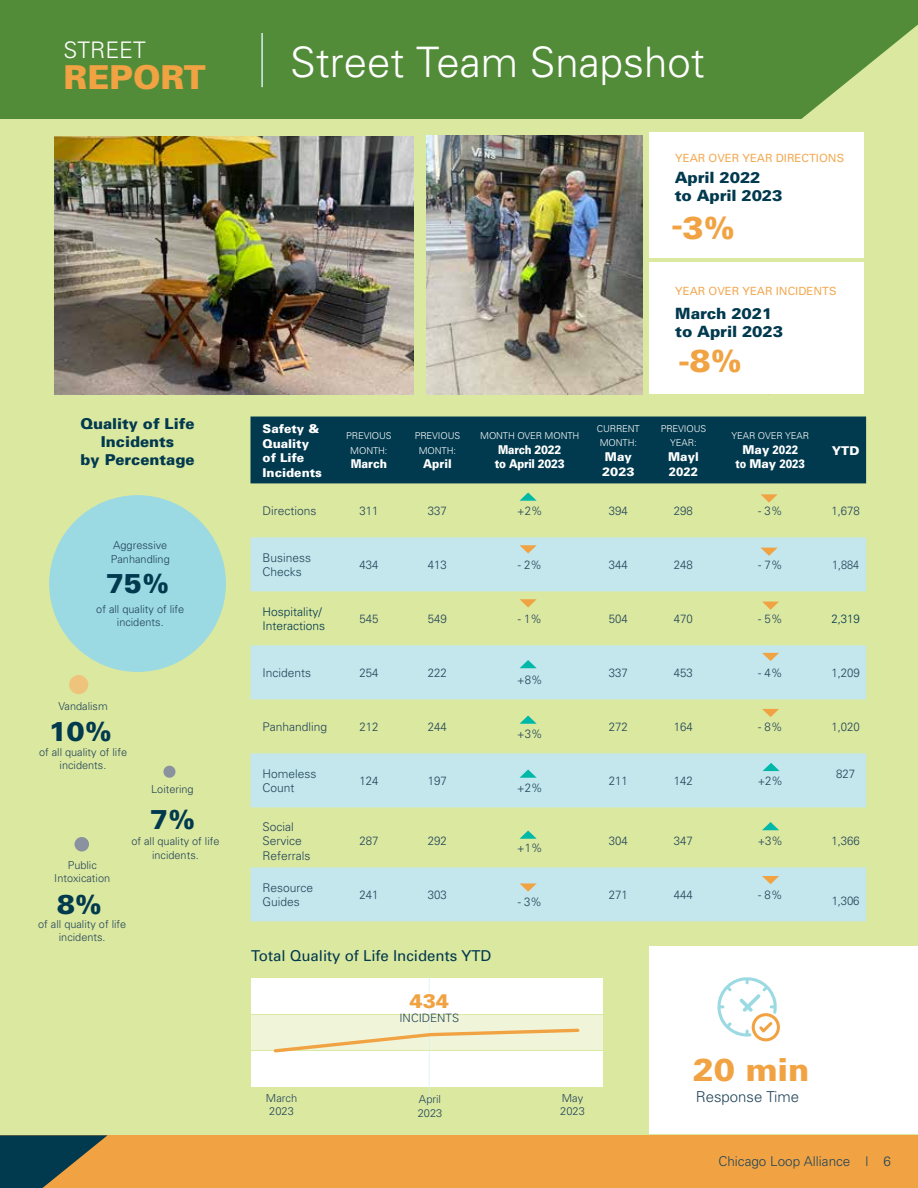
<style>
.page{position:relative;width:918px;height:1188px;background:#fff}
.page>*{position:absolute;margin:0;border:0;box-sizing:border-box;transform-origin:0 0}
.t1{font:300 42px "Univers";color:#fff}
.t2{font:900 33px "Univers";color:#f1a343}
.t3{font:900 31.8px "Univers";color:#f1a343}
.t4{font:900 27.3px "Univers";color:#01394e}
.t5{font:300 22.8px "Univers";color:#fff}
.t6{font:900 19.8px "Univers";color:#f1a343}
.t7{font:900 15.6px/18.6px "Univers";letter-spacing:-.01em;color:#01394e}
.t8{font:900 15px/18px "Univers";color:#01394e;text-align:center}
.t9{font:15px "Univers";color:#01394e}
.t10{font:300 15px "Univers";color:#224459}
.t11{font:300 13.5px "Univers";color:#224459}
.t12{font:900 12.15px/14.5px "Univers";color:#fff}
.t13{font:900 12.15px/14.5px "Univers";letter-spacing:-.025em;color:#fff;scale:.85 1}
.t14{font:900 12.15px "Univers";color:#fff;scale:.9 1}
.t15{font:300 12px "Univers";color:#224459;scale:.95 1}
.t16{font:300 12px/14.4px "Univers";color:#224459}
.t17{font:300 12px/14.4px "Univers";color:#01394e}
.t18{font:300 12px "Univers";color:#224459;scale:.9 1}
.t19{font:300 12px "Univers";color:#01394e;scale:.95 1}
.t20{font:300 11.55px "Univers";color:#224459}
.t21{font:11.25px "Univers";color:#f3ab56}
.t22{font:300 11.1px/13.2px "Univers";color:#224459}
.t23{font:300 10.95px/13px "Univers";color:#224459;text-align:center}
.t24{font:300 9.45px/14.5px "Univers";letter-spacing:-.01em;color:#fff;text-align:center}
</style>
<div class="page">
<div style="left:0;top:0;width:918px;height:1177px;background:#dbe8a0"></div>
<div style="left:0;top:1135px;width:918px;height:53px;background:#f1a343"></div>
<svg style="left:0;top:1135px;width:108px;height:53px"></svg>
<div style="left:0;top:0;width:918px;height:119px;background:#528c39"></div>
<svg style="left:731px;top:25px;width:187px;height:238px;fill:#dbe8a0"></svg>
<div style="left:250px;top:417px;width:616px;height:66px;background:#01394e"></div>
<svg style="left:250px;top:537px;width:616px;height:270px;fill:#c3e7ed"></svg>
<svg style="left:761px;top:494px;width:17px;height:9px"></svg>
<svg style="left:761px;top:548px;width:17px;height:8px"></svg>
<svg style="left:762px;top:709px;width:17px;height:8px"></svg>
<hr style="left:261px;top:33px;width:2px;height:54px;background:#d5eef2">
<div style="left:49px;top:495px;width:177px;height:177px;background:#9bd9e3;border-radius:50%"></div>
<svg style="left:520px;top:492px;width:17px;height:9px"></svg>
<div style="left:650px;top:263px;width:214px;height:131px;background:#fff"></div>
<div style="left:650px;top:132px;width:214px;height:126px;background:#fff"></div>
<div style="left:649px;top:946px;width:269px;height:188px;background:#fff"></div>
<svg style="left:717px;top:977px;width:63px;height:64px"></svg>
<div style="left:69px;top:675px;width:19px;height:19px;background:#eec47c;border-radius:50%"></div>
<div style="left:75px;top:837px;width:14px;height:14px;background:#8a92a0;border-radius:50%"></div>
<div style="left:251px;top:1015px;width:352px;height:35px;background:#f0f5d9"></div>
<div style="left:251px;top:978px;width:352px;height:36px;background:#fff"></div>
<div style="left:251px;top:1051px;width:352px;height:36px;background:#fff"></div>
<hr style="left:429px;top:976px;width:1px;height:130px;background:#d5eef2">
<svg style="left:273px;top:1027px;width:307px;height:28px"></svg>
<svg style="left:520px;top:831px;width:17px;height:8px"></svg>
<svg style="left:520px;top:716px;width:17px;height:8px"></svg>
<svg style="left:520px;top:660px;width:17px;height:8px"></svg>
<svg style="left:762px;top:602px;width:17px;height:8px"></svg>
<div style="left:250px;top:867px;width:616px;height:54px;background:#c3e7ed"></div>
<svg style="left:762px;top:653px;width:17px;height:8px"></svg>
<svg style="left:520px;top:770px;width:17px;height:8px"></svg>
<svg style="left:520px;top:599px;width:17px;height:9px"></svg>
<svg style="left:520px;top:545px;width:17px;height:9px"></svg>
<div style="left:163px;top:766px;width:13px;height:12px;background:#8a92a0;border-radius:50%"></div>
<svg style="left:763px;top:763px;width:17px;height:8px"></svg>
<svg style="left:762px;top:822px;width:17px;height:8px"></svg>
<img style="left:427px;top:135px;width:215px;height:259px">
<img style="left:54px;top:136px;width:359px;height:258px">
<h3 class="t5" style="left:64px;top:36px;width:84px">STREET</h3>
<h2 class="t2" style="left:64px;top:57px;width:144px">REPORT</h2>
<p class="t8" style="left:81px;top:414px;width:116px">Quality of Life<br>Incidents<br>by Percentage</p>
<p class="t23" style="left:111px;top:539px;width:60px;text-align:left">Aggressive<br>Panhandling</p>
<h3 class="t4" style="left:106px;top:566px;width:65px">75%</h3>
<p class="t23" style="left:96px;top:603px;width:90px">of all quality of life incidents.</p>
<p class="t23" style="left:58px;top:699px;width:51px">Vandalism</p>
<p class="t23" style="left:39px;top:745px;width:90px">of all quality of life incidents.</p>
<h3 class="t4" style="left:48px;top:714px;width:65px">10%</h3>
<p class="t23" style="left:151px;top:782px;width:44px">Loitering</p>
<h3 class="t4" style="left:150px;top:802px;width:47px">7%</h3>
<p class="t23" style="left:54px;top:859px;width:57px">Public<br>Intoxication</p>
<h3 class="t4" style="left:57px;top:887px;width:47px">8%</h3>
<p class="t23" style="left:131px;top:835px;width:90px">of all quality of life incidents.</p>
<p class="t23" style="left:38px;top:917px;width:90px">of all quality of life incidents.</p>
<h1 class="t1" style="left:290px;top:36px;width:416px">Street Team Snapshot</h1>
<p class="t21" style="left:675px;top:151px;width:170px">YEAR OVER YEAR DIRECTIONS</p>
<h3 class="t7" style="left:675px;top:168px;width:109px">April 2022<br>to April 2023</h3>
<h3 class="t3" style="left:672px;top:207px;width:65px">-3%</h3>
<p class="t21" style="left:675px;top:284px;width:163px">YEAR OVER YEAR INCIDENTS</p>
<h3 class="t7" style="left:675px;top:303px;width:109px">March 2021 to April 2023</h3>
<p class="t12" style="left:263px;top:421px;width:61px">Safety &amp;<br>Quality of Life<br>Incidents</p>
<p class="t24" style="left:346px;top:428px;width:47px">PREVIOUS<br>MONTH:</p>
<p class="t14" style="left:351px;top:456px;width:42px">March</p>
<p class="t24" style="left:415px;top:428px;width:47px">PREVIOUS<br>MONTH:</p>
<p class="t14" style="left:423px;top:456px;width:33px">April</p>
<p class="t24" style="left:480px;top:428px;width:101px">MONTH OVER MONTH</p>
<p class="t13" style="left:495px;top:442px;width:84px">March 2022 to April 2023</p>
<p class="t24" style="left:597px;top:421px;width:45px">CURRENT<br>MONTH:</p>
<p class="t12" style="left:602px;top:449px;width:34px">May<br>2023</p>
<h3 class="t3" style="left:679px;top:341px;width:65px">-8%</h3>
<p class="t24" style="left:661px;top:421px;width:47px">PREVIOUS<br>YEAR:</p>
<p class="t12" style="left:668px;top:449px;width:32px">Mayl<br>2022</p>
<p class="t24" style="left:732px;top:428px;width:79px">YEAR OVER YEAR</p>
<p class="t12" style="left:736px;top:442px;width:71px;text-align:center">May 2022 to May 2023</p>
<p class="t12" style="left:832px;top:443px;width:29px">YTD</p>
<p class="t16" style="left:263px;top:503px;width:55px">Directions</p>
<p class="t15" style="left:359px;top:504px;width:22px">311</p>
<p class="t15" style="left:428px;top:504px;width:22px">337</p>
<p class="t15" style="left:517px;top:504px;width:28px">+2%</p>
<p class="t15" style="left:609px;top:504px;width:22px">394</p>
<p class="t15" style="left:674px;top:504px;width:22px">298</p>
<p class="t15" style="left:758px;top:504px;width:27px">- 3%</p>
<p class="t15" style="left:831px;top:504px;width:32px">1,678</p>
<p class="t16" style="left:263px;top:550px;width:50px">Business<br>Checks</p>
<p class="t15" style="left:359px;top:558px;width:22px">434</p>
<p class="t15" style="left:428px;top:558px;width:22px">413</p>
<p class="t15" style="left:518px;top:558px;width:27px">- 2%</p>
<p class="t15" style="left:609px;top:558px;width:22px">344</p>
<p class="t15" style="left:674px;top:558px;width:22px">248</p>
<p class="t15" style="left:758px;top:558px;width:27px">- 7%</p>
<p class="t18" style="left:832px;top:558px;width:32px">1,884</p>
<p class="t17" style="left:263px;top:604px;width:64px">Hospitality/<br>Interactions</p>
<p class="t15" style="left:359px;top:612px;width:22px">545</p>
<p class="t15" style="left:428px;top:612px;width:22px">549</p>
<p class="t15" style="left:518px;top:612px;width:27px">- 1%</p>
<p class="t15" style="left:609px;top:612px;width:22px">504</p>
<p class="t15" style="left:674px;top:612px;width:22px">470</p>
<p class="t15" style="left:758px;top:612px;width:27px">- 5%</p>
<p class="t19" style="left:831px;top:612px;width:32px">2,319</p>
<p class="t16" style="left:263px;top:665px;width:50px">Incidents</p>
<p class="t15" style="left:359px;top:666px;width:22px">254</p>
<p class="t15" style="left:428px;top:666px;width:22px">222</p>
<p class="t15" style="left:517px;top:672px;width:28px">+8%</p>
<p class="t15" style="left:609px;top:666px;width:22px">337</p>
<p class="t15" style="left:674px;top:666px;width:22px">453</p>
<p class="t15" style="left:758px;top:666px;width:27px">- 4%</p>
<p class="t15" style="left:831px;top:666px;width:32px">1,209</p>
<p class="t16" style="left:263px;top:719px;width:66px">Panhandling</p>
<p class="t15" style="left:359px;top:720px;width:22px">212</p>
<p class="t15" style="left:428px;top:720px;width:22px">244</p>
<p class="t16" style="left:263px;top:766px;width:56px">Homeless<br>Count</p>
<p class="t15" style="left:359px;top:774px;width:22px">124</p>
<p class="t15" style="left:428px;top:774px;width:22px">197</p>
<p class="t16" style="left:263px;top:819px;width:49px">Social<br>Service<br>Referrals</p>
<p class="t15" style="left:359px;top:834px;width:22px">287</p>
<p class="t15" style="left:428px;top:834px;width:22px">292</p>
<p class="t16" style="left:263px;top:880px;width:52px">Resource<br>Guides</p>
<p class="t15" style="left:359px;top:888px;width:22px">241</p>
<p class="t15" style="left:428px;top:888px;width:22px">303</p>
<p class="t9" style="left:251px;top:946px;width:242px">Total Quality of Life Incidents YTD</p>
<h3 class="t6" style="left:409px;top:988px;width:41px">434</h3>
<p class="t20" style="left:399px;top:1011px;width:61px">INCIDENTS</p>
<p class="t15" style="left:517px;top:726px;width:28px">+3%</p>
<p class="t15" style="left:517px;top:780px;width:28px">+2%</p>
<p class="t15" style="left:517px;top:840px;width:28px">+1%</p>
<p class="t15" style="left:518px;top:894px;width:27px">- 3%</p>
<p class="t22" style="left:266px;top:1091px;width:33px;text-align:center">March<br>2023</p>
<p class="t22" style="left:418px;top:1092px;width:26px">April<br>2023</p>
<p class="t22" style="left:560px;top:1091px;width:26px">May<br>2023</p>
<p class="t15" style="left:609px;top:720px;width:22px">272</p>
<p class="t15" style="left:674px;top:720px;width:22px">164</p>
<p class="t15" style="left:758px;top:720px;width:27px">- 8%</p>
<p class="t15" style="left:831px;top:720px;width:32px">1,020</p>
<p class="t15" style="left:609px;top:774px;width:22px">211</p>
<p class="t15" style="left:674px;top:774px;width:22px">142</p>
<p class="t15" style="left:758px;top:774px;width:28px">+2%</p>
<p class="t15" style="left:836px;top:767px;width:22px">827</p>
<p class="t15" style="left:609px;top:834px;width:22px">304</p>
<p class="t15" style="left:674px;top:834px;width:22px">347</p>
<p class="t15" style="left:758px;top:834px;width:28px">+3%</p>
<p class="t15" style="left:831px;top:834px;width:32px">1,366</p>
<p class="t15" style="left:609px;top:888px;width:22px">271</p>
<p class="t15" style="left:674px;top:888px;width:22px">444</p>
<p class="t15" style="left:758px;top:888px;width:27px">- 8%</p>
<p class="t15" style="left:832px;top:894px;width:31px">1,306</p>
<h3 class="t3" style="left:693px;top:1050px;width:118px">20 min</h3>
<p class="t10" style="left:696px;top:1087px;width:105px">Response Time</p>
<p class="t11" style="left:718px;top:1153px;width:174px">Chicago Loop Alliance | 6</p>
</div>
